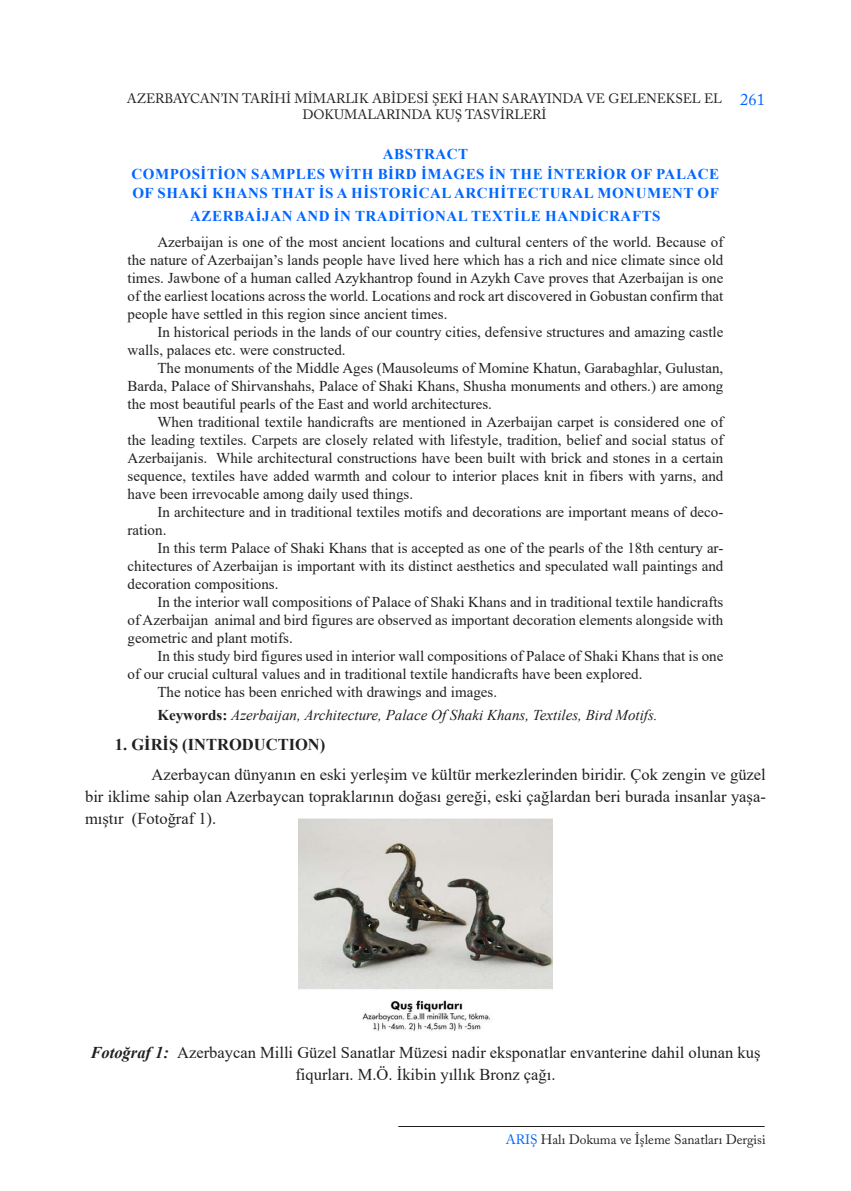
<style>
.page{position:relative;width:851px;height:1191px;background:#fff}
.page>*{position:absolute;margin:0;border:0;box-sizing:border-box;transform-origin:0 0}
.t1{font:16.5px/21.8px "Times New Roman";color:#221f1f;text-align:justify}
.t2{font:700 16.5px "Times New Roman";color:#221f1f}
.t3{font:16.5px "Adobe Caslon Pro";color:#06f}
.t4{font:15px/18px "Times New Roman";color:#221f1f;text-align:justify}
.t5{font:700 15px/19.5px "Times New Roman";letter-spacing:.035em;color:#06f;text-align:center}
.t6{font:italic 15px "Times New Roman";color:#221f1f}
.t7{font:13.5px/16.5px "Adobe Caslon Pro";color:#221f1f;text-align:center}
.s1{font-weight:700;font-style:normal}
.s2{font-weight:700;font-style:italic}
.s3{color:#06f}
</style>
<div class="page">
<hr style="left:398px;top:1126px;width:366px;height:1px;background:#221f1f">
<img style="left:299px;top:819px;width:253px;height:212px">
<p class="t7" style="left:127px;top:91px;width:596px">AZERBAYCAN’IN TARİHİ MİMARLIK ABİDESİ ŞEKİ HAN SARAYINDA VE GELENEKSEL EL<br>DOKUMALARINDA KUŞ TASVİRLERİ</p>
<p class="t3" style="left:740px;top:91px;width:26px">261</p>
<p class="t5" style="left:132px;top:144px;width:589px">ABSTRACT<br>COMPOSİTİON SAMPLES WİTH BİRD İMAGES İN THE İNTERİOR OF PALACE<br>OF SHAKİ KHANS THAT İS A HİSTORİCAL ARCHİTECTURAL MONUMENT OF</p>
<p class="t5" style="left:190px;top:205px;width:471px">AZERBAİJAN AND İN TRADİTİONAL TEXTİLE HANDİCRAFTS</p>
<p class="t4" style="left:128px;top:232px;width:597px;text-indent:30px">Azerbaijan is one of the most ancient locations and cultural centers of the world. Because of the nature of Azerbaijan’s lands people have lived here which has a rich and nice climate since old times. Jawbone of a human called Azykhantrop found in Azykh Cave proves that Azerbaijan is one of the earliest locations across the world. Locations and rock art discovered in Gobustan confirm that people have settled in this region since ancient times.</p>
<p class="t4" style="left:128px;top:322px;width:597px;text-indent:30px">In historical periods in the lands of our country cities, defensive structures and amazing castle walls, palaces etc. were constructed.</p>
<p class="t4" style="left:128px;top:358px;width:597px;text-indent:30px">The monuments of the Middle Ages (Mausoleums of Momine Khatun, Garabaghlar, Gulustan, Barda, Palace of Shirvanshahs, Palace of Shaki Khans, Shusha monuments and others.) are among the most beautiful pearls of the East and world architectures.</p>
<p class="t4" style="left:128px;top:412px;width:597px;text-indent:30px">When traditional textile handicrafts are mentioned in Azerbaijan carpet is considered one of the leading textiles. Carpets are closely related with lifestyle, tradition, belief and social status of Azerbaijanis. While architectural constructions have been built with brick and stones in a certain sequence, textiles have added warmth and colour to interior places knit in fibers with yarns, and have been irrevocable among daily used things.</p>
<p class="t4" style="left:128px;top:502px;width:597px;text-indent:30px">In architecture and in traditional textiles motifs and decorations are important means of deco&shy;ration.</p>
<p class="t4" style="left:128px;top:538px;width:597px;text-indent:30px">In this term Palace of Shaki Khans that is accepted as one of the pearls of the 18th century ar&shy;chitectures of Azerbaijan is important with its distinct aesthetics and speculated wall paintings and decoration compositions.</p>
<p class="t4" style="left:128px;top:592px;width:597px;text-indent:30px">In the interior wall compositions of Palace of Shaki Khans and in traditional textile handicrafts of Azerbaijan animal and bird figures are observed as important decoration elements alongside with geometric and plant motifs.</p>
<p class="t4" style="left:157px;top:646px;width:567px">In this study bird figures used in interior wall compositions of Palace of Shaki Khans that is one</p>
<p class="t4" style="left:128px;top:664px;width:516px">of our crucial cultural values and in traditional textile handicrafts have been explored.</p>
<p class="t4" style="left:157px;top:682px;width:341px">The notice has been enriched with drawings and images.</p>
<p class="t6" style="left:157px;top:704px;width:501px"><span class="s1">Keywords:</span> Azerbaijan, Architecture, Palace Of Shaki Khans, Textiles, Bird Motifs.</p>
<p class="t2" style="left:115px;top:732px;width:212px">1. GİRİŞ (INTRODUCTION)</p>
<p class="t1" style="left:85px;top:763px;width:682px;text-indent:66px">Azerbaycan dünyanın en eski yerleşim ve kültür merkezlerinden biridir. Çok zengin ve güzel bir iklime sahip olan Azerbaycan topraklarının doğası gereği, eski çağlardan beri burada insanlar yaşa&shy;mıştır (Fotoğraf 1).</p>
<p class="t1" style="left:90px;top:1041px;width:671px;text-align:center"><span class="s2">Fotoğraf 1:</span> Azerbaycan Milli Güzel Sanatlar Müzesi nadir eksponatlar envanterine dahil olunan kuş fiqurları. M.Ö. İkibin yıllık Bronz çağı.</p>
<p class="t7" style="left:505px;top:1131px;width:261px"><span class="s3">ARIŞ</span> Halı Dokuma ve İşleme Sanatları Dergisi</p>
</div>
